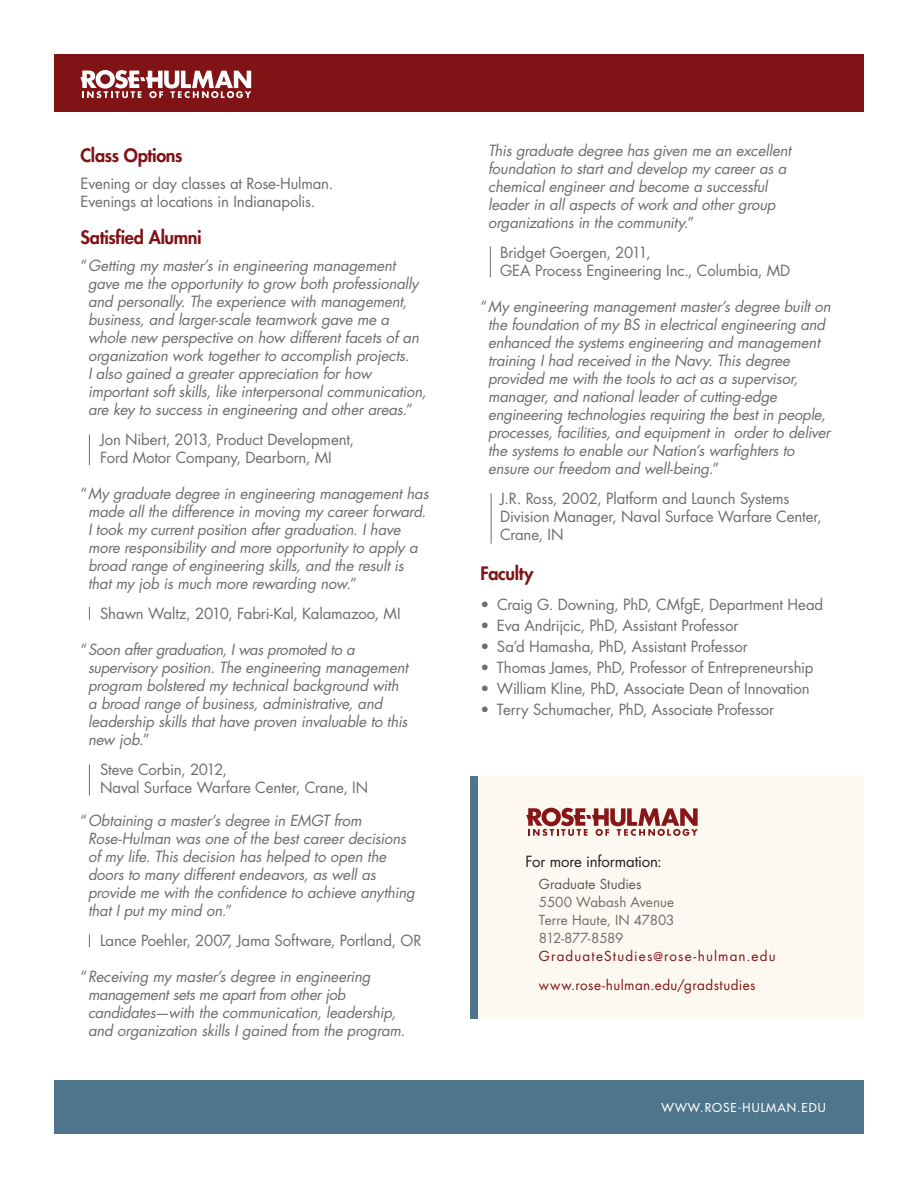
<style>
.page{position:relative;width:918px;height:1188px;background:#fff}
.page>*{position:absolute;margin:0;border:0;box-sizing:border-box;transform-origin:0 0}
.t1{font:800 18px "Futura Std";letter-spacing:-.02em;color:#7f1315}
.t2{font:italic 15px/18px "Futura Std";letter-spacing:-.01em;color:#6c6d70}
.t3{font:15px/18px "Futura Std";letter-spacing:-.01em;color:#6c6d70}
.t4{font:15px "Futura Std";letter-spacing:-.01em;color:#231f20}
.t5{font:13.5px/18px "Futura Std";letter-spacing:.01em;color:#6c6d70}
.t6{font:13.5px "Futura Std";letter-spacing:.03em;color:#7f1315}
.t7{font:13.5px "Futura Std";letter-spacing:.01em;color:#57585a}
.t8{font:500 12px "Futura Std";letter-spacing:.08em;color:#fff}
.s1{font-style:normal}
.s2{color:#7f1315}
.s3{font-size:12px;color:#7f1315}
</style>
<div class="page">
<div style="left:470px;top:777px;width:394px;height:242px;background:#fef9f0"></div>
<div style="left:470px;top:777px;width:8px;height:242px;background:#4f758c"></div>
<div style="left:54px;top:1080px;width:810px;height:54px;background:#4f758c"></div>
<div style="left:54px;top:54px;width:810px;height:57px;background:#7f1315"></div>
<svg style="left:80px;top:70px;width:171px;height:28px"></svg>
<svg style="left:526px;top:808px;width:172px;height:28px"></svg>
<hr style="left:89px;top:434px;width:1px;height:31px;background:#6c6d70">
<hr style="left:89px;top:765px;width:1px;height:30px;background:#6c6d70">
<hr style="left:491px;top:493px;width:1px;height:51px;background:#6c6d70">
<hr style="left:490px;top:246px;width:1px;height:31px;background:#6c6d70">
<svg style="left:89px;top:607px;width:1px;height:13px"></svg>
<svg style="left:89px;top:934px;width:1px;height:13px"></svg>
<p class="t1" style="left:81px;top:144px;width:104px">Class Options</p>
<p class="t3" style="left:81px;top:175px;width:254px">Evening or day classes at Rose-Hulman.<br>Evenings at locations in Indianapolis.</p>
<p class="t1" style="left:81px;top:226px;width:123px">Satisfied Alumni</p>
<p class="t2" style="left:88px;top:257px;width:340px;text-indent:-8px"><span class="s1">“</span>Getting my master’s in engineering management gave me the opportunity to grow both professionally and personally. The experience with management, business, and larger-scale teamwork gave me a whole new perspective on how different facets of an organization work together to accomplish projects.<br>I also gained a greater appreciation for how important soft skills, like interpersonal communication, are key to success in engineering and other areas.<span class="s1">”</span></p>
<p class="t3" style="left:100px;top:431px;width:255px">Jon Nibert, 2013, Product Development,<br>Ford Motor Company, Dearborn, MI</p>
<p class="t2" style="left:88px;top:485px;width:342px;text-indent:-8px"><span class="s1">“</span>My graduate degree in engineering management has made all the difference in moving my career forward.<br>I took my current position after graduation. I have more responsibility and more opportunity to apply a broad range of engineering skills, and the result is that my job is much more rewarding now.<span class="s1">”</span></p>
<p class="t3" style="left:100px;top:605px;width:302px">Shawn Waltz, 2010, Fabri-Kal, Kalamazoo, MI</p>
<p class="t2" style="left:88px;top:641px;width:321px;text-indent:-8px"><span class="s1">“</span>Soon after graduation, I was promoted to a supervisory position. The engineering management program bolstered my technical background with a broad range of business, administrative, and leadership skills that have proven invaluable to this new job.<span class="s1">”</span></p>
<p class="t3" style="left:100px;top:761px;width:270px">Steve Corbin, 2012,<br>Naval Surface Warfare Center, Crane, IN</p>
<p class="t2" style="left:88px;top:812px;width:328px;text-indent:-7px"><span class="s1">“</span>Obtaining a master’s degree in EMGT from Rose-Hulman was one of the best career decisions of my life. This decision has helped to open the doors to many different endeavors, as well as provide me with the confidence to achieve anything that I put my mind on.<span class="s1">”</span></p>
<p class="t3" style="left:100px;top:932px;width:323px">Lance Poehler, 2007, Jama Software, Portland, OR</p>
<p class="t2" style="left:88px;top:968px;width:319px;text-indent:-8px"><span class="s1">“</span>Receiving my master’s degree in engineering management sets me apart from other job candidates—with the communication, leadership, and organization skills I gained from the program.</p>
<p class="t2" style="left:488px;top:142px;width:304px">This graduate degree has given me an excellent foundation to start and develop my career as a chemical engineer and become a successful leader in all aspects of work and other group organizations in the community.<span class="s1">”</span></p>
<p class="t3" style="left:500px;top:244px;width:292px">Bridget Goergen, 2011,<br>GEA Process Engineering Inc., Columbia, MD</p>
<p class="t2" style="left:488px;top:298px;width:344px;text-indent:-8px"><span class="s1">“</span>My engineering management master’s degree built on the foundation of my BS in electrical engineering and enhanced the systems engineering and management training I had received in the Navy. This degree provided me with the tools to act as a supervisor, manager, and national leader of cutting-edge engineering technologies requiring the best in people, processes, facilities, and equipment in order to deliver the systems to enable our Nation’s warfighters to ensure our freedom and well-being.<span class="s1">”</span></p>
<p class="t3" style="left:500px;top:490px;width:323px">J.R. Ross, 2002, Platform and Launch Systems<br>Division Manager, Naval Surface Warfare Center,<br>Crane, IN</p>
<p class="t1" style="left:481px;top:562px;width:54px">Faculty</p>
<p class="t3" style="left:481px;top:596px;width:344px">• Craig G. Downing, PhD, CMfgE, Department Head</p>
<p class="t3" style="left:481px;top:617px;width:259px">• Eva Andrijcic, PhD, Assistant Professor</p>
<p class="t3" style="left:481px;top:638px;width:269px">• Sa’d Hamasha, PhD, Assistant Professor</p>
<p class="t3" style="left:481px;top:659px;width:334px">• Thomas James, PhD, Professor of Entrepreneurship</p>
<p class="t3" style="left:481px;top:680px;width:331px">• William Kline, PhD, Associate Dean of Innovation</p>
<p class="t3" style="left:481px;top:701px;width:295px">• Terry Schumacher, PhD, Associate Professor</p>
<p class="t4" style="left:525px;top:852px;width:138px">For more information:</p>
<p class="t7" style="left:539px;top:876px;width:104px">Graduate Studies</p>
<p class="t5" style="left:539px;top:893px;width:238px">5500 Wabash Avenue<br>Terre Haute, IN 47803<br>812-877-8589<br><span class="s2">GraduateStudies</span><span class="s3">@</span><span class="s2">rose-hulman.edu</span></p>
<p class="t6" style="left:539px;top:976px;width:218px">www.rose-hulman.edu/gradstudies</p>
<p class="t8" style="left:661px;top:1100px;width:166px">WWW.ROSE-HULMAN.EDU</p>
</div>
